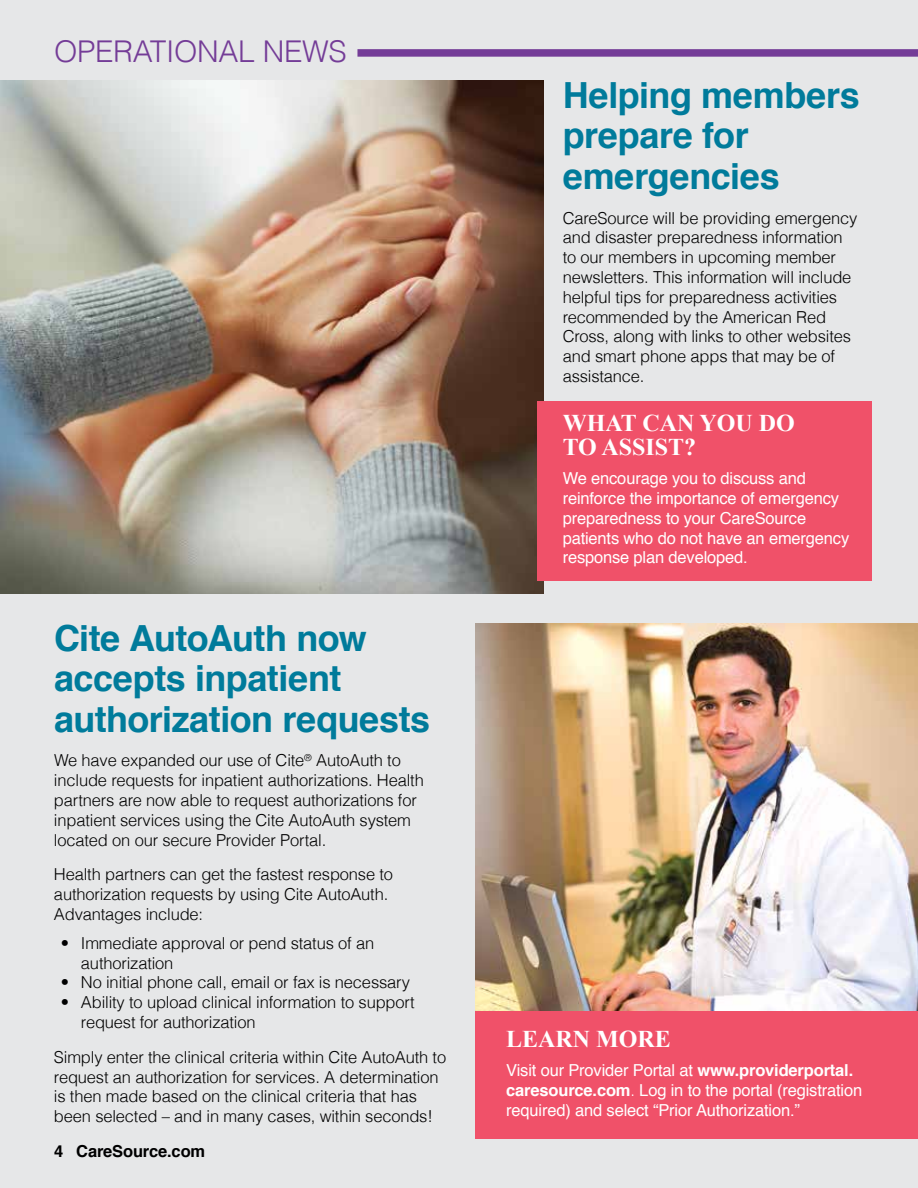
<style>
.page{position:relative;width:918px;height:1188px;background:#e6e7e8}
.page>*{position:absolute;margin:0;border:0;box-sizing:border-box;transform-origin:0 0}
.t1{font:700 36px/40.5px "Helvetica";letter-spacing:-.015em;color:#007b9b}
.t2{font:300 30px "Helvetica";letter-spacing:-.01em;color:#743c97}
.t3{font:700 24px/24px "Times New Roman";color:#fff}
.t4{font:300 16.5px/19.8px "Helvetica";letter-spacing:-.01em;color:#000}
.t5{font:16.5px/19.8px "Helvetica";letter-spacing:-.01em;color:#fff}
.t6{font:700 16.5px "Helvetica";letter-spacing:-.01em;color:#000}
.s1{font-weight:700}
.s2{font-weight:300}
</style>
<div class="page">
<div style="left:357px;top:49px;width:561px;height:8px;background:#743c97"></div>
<img style="left:0;top:81px;width:544px;height:513px">
<div style="left:537px;top:402px;width:335px;height:179px;background:#f05169"></div>
<img style="left:476px;top:624px;width:442px;height:387px">
<div style="left:476px;top:1011px;width:442px;height:128px;background:#f05169"></div>
<h2 class="t2" style="left:54px;top:28px;width:294px">OPERATIONAL NEWS</h2>
<h1 class="t1" style="left:54px;top:618px;width:378px">Cite AutoAuth now accepts inpatient authorization requests</h1>
<p class="t4" style="left:54px;top:750px;width:371px">We have expanded our use of Cite<sup>®</sup> AutoAuth to include requests for inpatient authorizations. Health partners are now able to request authorizations for inpatient services using the Cite AutoAuth system located on our secure Provider Portal.</p>
<p class="t4" style="left:54px;top:864px;width:341px">Health partners can get the fastest response to authorization requests by using Cite AutoAuth.<br>Advantages include:</p>
<p class="t4" style="left:81px;top:932px;width:295px;text-indent:-20px">• Immediate approval or pend status of an authorization</p>
<p class="t4" style="left:61px;top:972px;width:351px">• No initial phone call, email or fax is necessary</p>
<p class="t4" style="left:81px;top:992px;width:335px;text-indent:-20px">• Ability to upload clinical information to support request for authorization</p>
<p class="t4" style="left:54px;top:1046px;width:394px">Simply enter the clinical criteria within Cite AutoAuth to request an authorization for services. A determination is then made based on the clinical criteria that has been selected – and in many cases, within seconds!</p>
<p class="t6" style="left:54px;top:1138px;width:153px">4 CareSource.com</p>
<h1 class="t1" style="left:563px;top:75px;width:299px">Helping members prepare for emergencies</h1>
<p class="t4" style="left:563px;top:207px;width:296px">CareSource will be providing emergency and disaster preparedness information to our members in upcoming member newsletters. This information will include helpful tips for preparedness activities recommended by the American Red Cross, along with links to other websites and smart phone apps that may be of assistance.</p>
<h3 class="t3" style="left:563px;top:411px;width:234px">WHAT CAN YOU DO<br>TO ASSIST?</h3>
<p class="t5" style="left:563px;top:469px;width:288px">We encourage you to discuss and reinforce the importance of emergency preparedness to your CareSource patients who do not have an emergency response plan developed.</p>
<h3 class="t3" style="left:506px;top:1027px;width:166px">LEARN MORE</h3>
<p class="t5" style="left:506px;top:1061px;width:358px">Visit our Provider Portal at <span class="s1">www.providerportal. caresource.com</span><span class="s2">.</span> Log in to the portal (registration required) and select “Prior Authorization.”</p>
</div>
